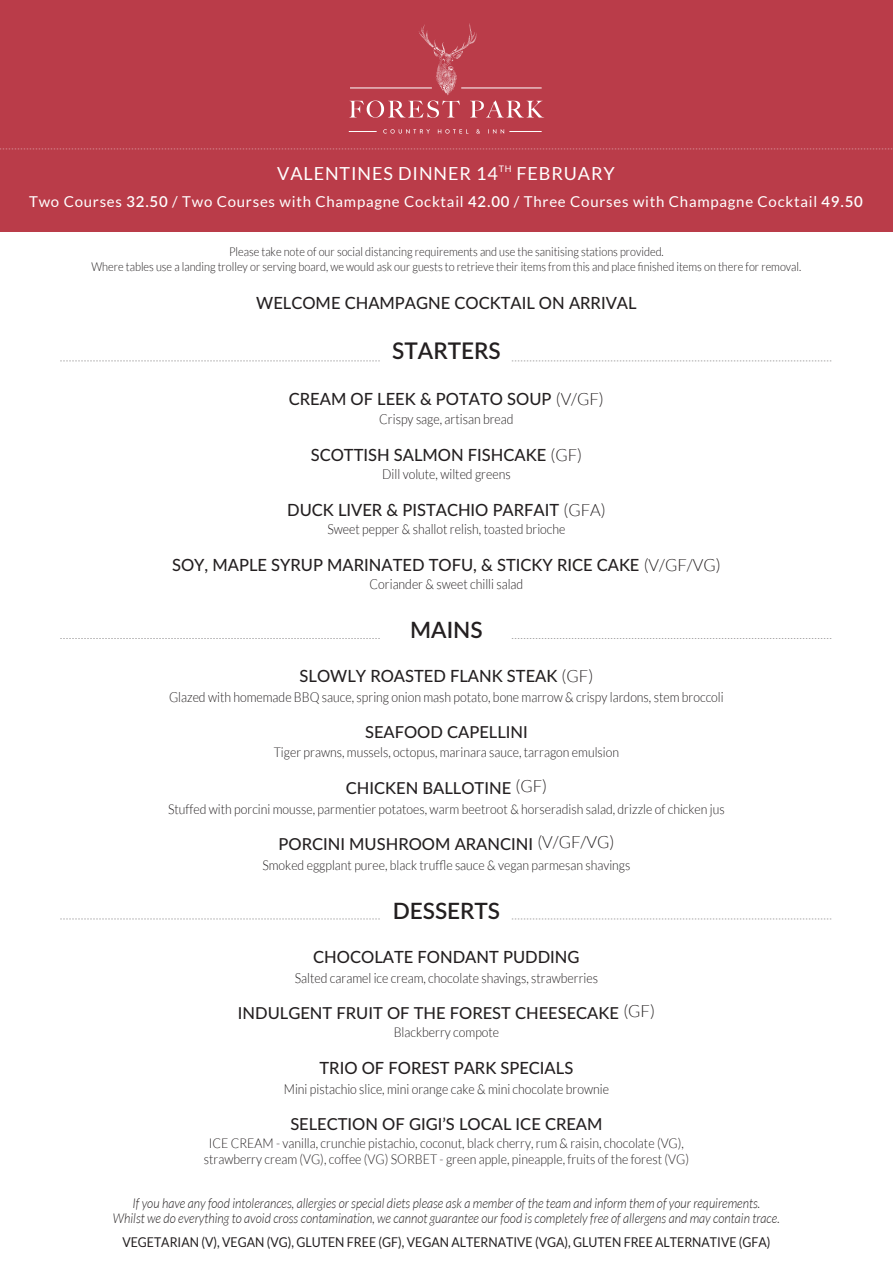
<style>
.page{position:relative;width:893px;height:1263px;background:#fff}
.page>*{position:absolute;margin:0;border:0;box-sizing:border-box;transform-origin:0 0}
.t1{font:600 22.95px "Lato";color:#231f20}
.t2{font:600 22.5px "Lato";color:#231f20}
.t3{font:18px "Lato";letter-spacing:.05em;color:#fff}
.t4{font:500 16.8px "Lato";color:#231f20}
.t5{font:500 16.5px "Lato";color:#231f20}
.t6{font:15px "Lato";letter-spacing:.05em;color:#fff}
.t7{font:300 13.8px "Lato";color:#231f20;scale:.89 1}
.t8{font:300 13.5px/16.2px "Lato";color:#231f20;text-align:center;scale:.91 1}
.t9{font:italic 300 13.5px/15px "Lato";color:#231f20;text-align:center;scale:.91 1}
.t10{font:13.5px "Lato";color:#231f20;scale:.91 1}
.t11{font:300 12.3px/14.4px "Lato";color:#231f20;text-align:center;scale:.89 1}
.s1{font-weight:600}
.s2{font-weight:300}
.s3{font-weight:300;font-size:16.8px}
</style>
<div class="page">
<svg style="left:512px;top:360px;width:320px;height:1px"></svg>
<svg style="left:60px;top:360px;width:320px;height:1px"></svg>
<svg style="left:512px;top:638px;width:320px;height:1px"></svg>
<svg style="left:60px;top:638px;width:320px;height:1px"></svg>
<svg style="left:512px;top:918px;width:320px;height:1px"></svg>
<svg style="left:60px;top:918px;width:320px;height:1px"></svg>
<div style="left:0;top:0;width:893px;height:231px;background:#ba3c49"></div>
<svg style="left:383px;top:129px;width:47px;height:5px"></svg>
<svg style="left:438px;top:129px;width:30px;height:5px"></svg>
<svg style="left:476px;top:129px;width:4px;height:5px"></svg>
<svg style="left:488px;top:129px;width:16px;height:5px"></svg>
<svg style="left:349px;top:24px;width:195px;height:94px"></svg>
<svg style="left:0;top:149px;width:892px;height:1px"></svg>
<h3 class="t3" style="left:277px;top:163px;width:339px">VALENTINES DINNER 14<sup>TH</sup> FEBRUARY</h3>
<p class="t6" style="left:29px;top:193px;width:835px">Two Courses <span class="s1">32.50</span> / Two Courses with Champagne Cocktail <span class="s1">42.00</span> / Three Courses with Champagne Cocktail <span class="s1">49.50</span></p>
<p class="t11" style="left:91px;top:245px;width:799px">Please take note of our social distancing requirements and use the sanitising stations provided.<br>Where tables use a landing trolley or serving board, we would ask our guests to retrieve their items from this and place finished items on there for removal.</p>
<p class="t4" style="left:256px;top:291px;width:382px">WELCOME CHAMPAGNE COCKTAIL ON ARRIVAL</p>
<h1 class="t1" style="left:392px;top:334px;width:110px">STARTERS</h1>
<p class="t4" style="left:289px;top:386px;width:316px">CREAM OF LEEK &amp; POTATO SOUP <span class="s2">(V/GF)</span></p>
<p class="t7" style="left:379px;top:412px;width:152px">Crispy sage, artisan bread</p>
<p class="t4" style="left:311px;top:443px;width:273px">SCOTTISH SALMON FISHCAKE <span class="s2">(GF)</span></p>
<p class="t7" style="left:382px;top:467px;width:146px">Dill volute, wilted greens</p>
<p class="t4" style="left:287px;top:497px;width:320px">DUCK LIVER &amp; PISTACHIO PARFAIT <span class="s2">(GFA)</span></p>
<p class="t7" style="left:327px;top:521px;width:269px">Sweet pepper &amp; shallot relish, toasted brioche</p>
<p class="t4" style="left:172px;top:553px;width:550px">SOY, MAPLE SYRUP MARINATED TOFU, &amp; STICKY RICE CAKE <span class="s2">(V/GF/VG)</span></p>
<p class="t7" style="left:370px;top:577px;width:174px">Coriander &amp; sweet chilli salad</p>
<h2 class="t2" style="left:410px;top:614px;width:74px">MAINS</h2>
<p class="t4" style="left:300px;top:664px;width:295px">SLOWLY ROASTED FLANK STEAK <span class="s2">(GF)</span></p>
<p class="t7" style="left:169px;top:690px;width:625px">Glazed with homemade BBQ sauce, spring onion mash potato, bone marrow &amp; crispy lardons, stem broccoli</p>
<p class="t5" style="left:365px;top:720px;width:164px">SEAFOOD CAPELLINI</p>
<p class="t8" style="left:274px;top:744px;width:381px">Tiger prawns, mussels, octopus, marinara sauce, tarragon emulsion</p>
<p class="t5" style="left:346px;top:776px;width:203px">CHICKEN BALLOTINE <span class="s3">(GF)</span></p>
<p class="t8" style="left:168px;top:801px;width:613px">Stuffed with porcini mousse, parmentier potatoes, warm beetroot &amp; horseradish salad, drizzle of chicken jus</p>
<p class="t5" style="left:279px;top:832px;width:337px">PORCINI MUSHROOM ARANCINI <span class="s3">(V/GF/VG)</span></p>
<p class="t8" style="left:262px;top:857px;width:406px">Smoked eggplant puree, black truffle sauce &amp; vegan parmesan shavings</p>
<h2 class="t2" style="left:393px;top:894px;width:109px">DESSERTS</h2>
<p class="t4" style="left:313px;top:944px;width:268px">CHOCOLATE FONDANT PUDDING</p>
<p class="t7" style="left:295px;top:970px;width:342px">Salted caramel ice cream, chocolate shavings, strawberries</p>
<p class="t5" style="left:238px;top:1001px;width:419px">INDULGENT FRUIT OF THE FOREST CHEESECAKE <span class="s3">(GF)</span></p>
<p class="t8" style="left:394px;top:1024px;width:117px">Blackberry compote</p>
<p class="t4" style="left:320px;top:1055px;width:255px">TRIO OF FOREST PARK SPECIALS</p>
<p class="t7" style="left:284px;top:1081px;width:367px">Mini pistachio slice, mini orange cake &amp; mini chocolate brownie</p>
<p class="t5" style="left:290px;top:1112px;width:314px">SELECTION OF GIGI’S LOCAL ICE CREAM</p>
<p class="t8" style="left:204px;top:1135px;width:535px">ICE CREAM - vanilla, crunchie pistachio, coconut, black cherry, rum &amp; raisin, chocolate (VG), strawberry cream (VG), coffee (VG) SORBET - green apple, pineapple, fruits of the forest (VG)</p>
<p class="t9" style="left:113px;top:1196px;width:734px">If you have any food intolerances, allergies or special diets please ask a member of the team and inform them of your requirements.<br>Whilst we do everything to avoid cross contamination, we cannot guarantee our food is completely free of allergens and may contain trace.</p>
<p class="t10" style="left:122px;top:1235px;width:714px">VEGETARIAN (V), VEGAN (VG), GLUTEN FREE (GF), VEGAN ALTERNATIVE (VGA), GLUTEN FREE ALTERNATIVE (GFA)</p>
</div>
